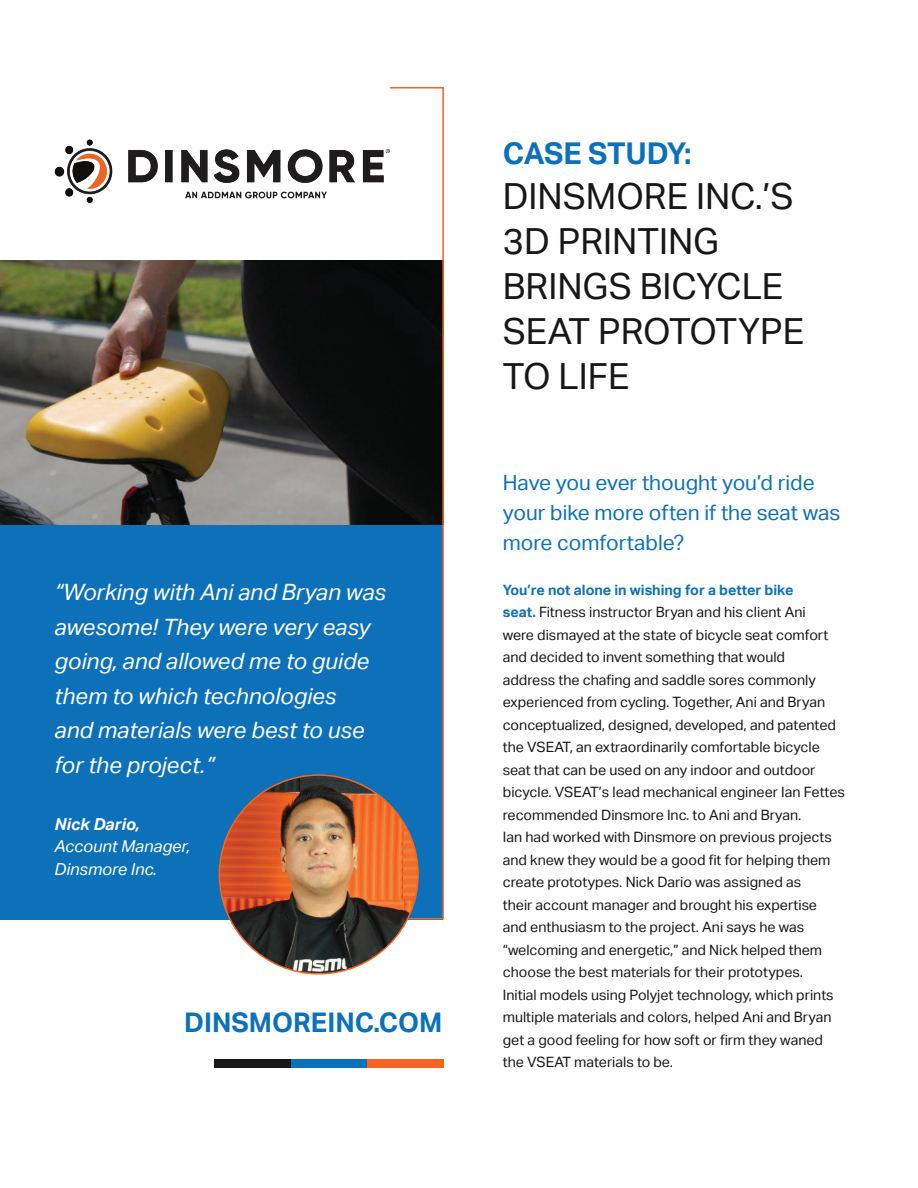
<style>
.page{position:relative;width:918px;height:1188px;background:#fff}
.page>*{position:absolute;margin:0;border:0;box-sizing:border-box;transform-origin:0 0}
.t1{font:36px/45px "Aktiv Grotesk";color:#181717}
.t2{font:700 30px "Aktiv Grotesk";letter-spacing:-.01em;color:#0c71ba}
.t3{font:700 27px "Aktiv Grotesk";color:#0c71ba}
.t4{font:italic 22.5px/34.5px "Aktiv Grotesk";color:#fff}
.t5{font:21px/30px "Aktiv Grotesk";color:#0d71b9}
.t6{font:italic 16.5px/22.5px "Aktiv Grotesk";color:#fff}
.t7{font:italic 700 16.5px "Aktiv Grotesk";color:#fff}
.t8{font:14.25px/22.5px "Aktiv Grotesk";color:#181717}
.s1{font-weight:700;color:#0d71b9}
</style>
<div class="page">
<div style="left:0;top:524px;width:442px;height:396px;background:#0d71b9"></div>
<img style="left:0;top:261px;width:441px;height:263px">
<div style="left:389px;top:87px;width:55px;height:833px;border:2px solid #f36621"></div>
<div style="left:215px;top:1060px;width:76px;height:8px;background:#181717"></div>
<div style="left:291px;top:1060px;width:77px;height:8px;background:#0d71b9"></div>
<div style="left:368px;top:1060px;width:76px;height:8px;background:#f36621"></div>
<img style="left:55px;top:140px;width:335px;height:63px">
<img style="left:219px;top:775px;width:199px;height:197px">
<h3 class="t4" style="left:55px;top:575px;width:333px">“Working with Ani and Bryan was awesome! They were very easy going, and allowed me to guide them to which technologies<br>and materials were best to use for the project.”</h3>
<p class="t7" style="left:55px;top:815px;width:87px">Nick Dario,</p>
<p class="t6" style="left:55px;top:835px;width:137px">Account Manager,<br>Dinsmore Inc.</p>
<h3 class="t3" style="left:184px;top:1007px;width:260px">DINSMOREINC.COM</h3>
<h2 class="t2" style="left:503px;top:136px;width:190px">CASE STUDY:</h2>
<h1 class="t1" style="left:503px;top:174px;width:303px">DINSMORE INC.’S<br>3D PRINTING<br>BRINGS BICYCLE<br>SEAT PROTOTYPE<br>TO LIFE</h1>
<h3 class="t5" style="left:503px;top:467px;width:339px">Have you ever thought you’d ride your bike more often if the seat was more comfortable?</h3>
<p class="t8" style="left:503px;top:578px;width:344px"><span class="s1">You’re not alone in wishing for a better bike<br>seat.</span> Fitness instructor Bryan and his client Ani<br>were dismayed at the state of bicycle seat comfort and decided to invent something that would<br>address the chafing and saddle sores commonly experienced from cycling. Together, Ani and Bryan conceptualized, designed, developed, and patented the VSEAT, an extraordinarily comfortable bicycle seat that can be used on any indoor and outdoor bicycle. VSEAT’s lead mechanical engineer Ian Fettes recommended Dinsmore Inc. to Ani and Bryan.<br>Ian had worked with Dinsmore on previous projects and knew they would be a good fit for helping them create prototypes. Nick Dario was assigned as<br>their account manager and brought his expertise and enthusiasm to the project. Ani says he was “welcoming and energetic,” and Nick helped them choose the best materials for their prototypes.<br>Initial models using Polyjet technology, which prints multiple materials and colors, helped Ani and Bryan get a good feeling for how soft or firm they waned the VSEAT materials to be.</p>
</div>
